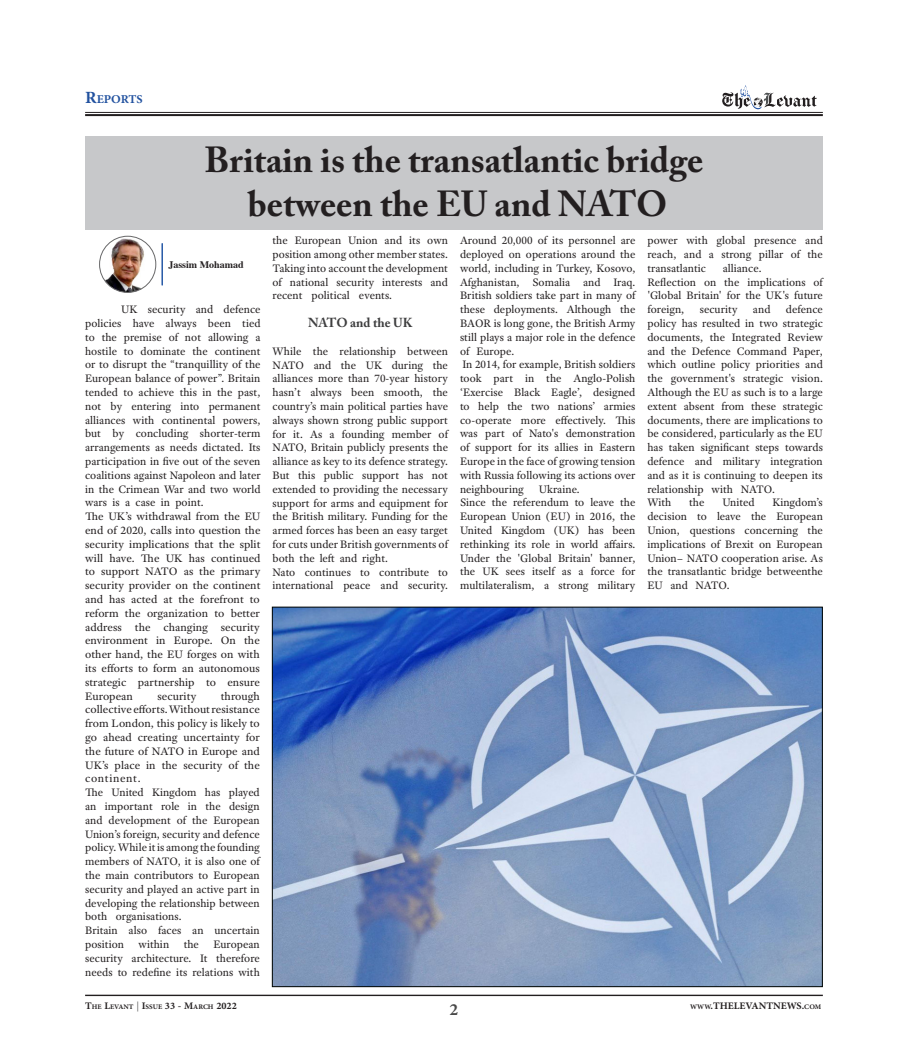
<style>
.page{position:relative;width:908px;height:1063px;background:#fff}
.page>*{position:absolute;margin:0;border:0;box-sizing:border-box;transform-origin:0 0}
.t1{font:700 36px/44px "Adobe Caslon Pro";color:#231f20;text-align:center}
.t2{font:700 24px "Adobe Arabic";color:#494949}
.t3{font:700 16.8px "Adobe Arabic";letter-spacing:-.005em;color:#21519f}
.t4{font:700 14px "Adobe Arabic";color:#231f20}
.t5{font:700 13px "Adobe Caslon Pro";color:#3e3e3f}
.t6{font:11.5px/13.8px "Adobe Text Pro";color:#231f20}
.t7{font:700 10px "Times";color:#231f20}
.t8{font:700 9.8px "Adobe Arabic";color:#231f20}
.s1{font-size:24px}
.s2{font-size:14px}
.s3{font-weight:400;font-size:14px;color:#666}
.s4{font-size:9.8px}
</style>
<div class="page">
<hr style="left:85px;top:112px;width:737px;height:1px;background:#231f20">
<hr style="left:85px;top:114px;width:737px;height:2px;background:#231f20">
<svg style="left:722px;top:85px;width:94px;height:24px"></svg>
<hr style="left:85px;top:995px;width:737px;height:1px;background:#231f20">
<div style="left:85px;top:136px;width:737px;height:93px;background:#c7c8ca"></div>
<img style="left:99px;top:236px;width:57px;height:56px;border-radius:28px">
<div style="left:99px;top:236px;width:57px;height:57px;border:1px solid #686869;border-radius:50%"></div>
<hr style="left:161px;top:243px;width:2px;height:43px;background:#1b50a1">
<img style="left:274px;top:609px;width:546px;height:376px">
<h3 class="t3" style="left:85px;top:87px;width:59px"><span class="s1">R</span>eports</h3>
<h1 class="t1" style="left:204px;top:138px;width:500px">Britain is the transatlantic bridge between the EU and NATO</h1>
<p class="t7" style="left:168px;top:255px;width:77px">Jassim Mohamad</p>
<p class="t6" style="left:85px;top:302px;width:177px;text-indent:36px">UK security and defence policies have always been tied to the premise of not allowing a hostile to dominate the continent or to disrupt the “tranquillity of the<br>European balance of power”. Britain tended to achieve this in the past, not by entering into permanent alliances with continental powers, but by concluding shorter-term arrangements as needs dictated. Its participation in five out of the seven coalitions against Napoleon and later in the Crimean War and two world wars is a case in point.<br>The UK’s withdrawal from the EU end of 2020, calls into question the security implications that the split will have. The UK has continued to support NATO as the primary security provider on the continent and has acted at the forefront to reform the organization to better address the changing security environment in Europe. On the other hand, the EU forges on with its efforts to form an autonomous strategic partnership to ensure<br>European</p>
<p class="t6" style="left:85px;top:689px;width:176px;text-indent:136px">through collective efforts. Without resistance from London, this policy is likely to go ahead creating uncertainty for the future of NATO in Europe and<br>UK’s place in the security of the continent.<br>The United Kingdom has played an important role in the design and development of the European<br>Union’s foreign, security and defence policy. While it is among the founding members of NATO, it is also one of the main contributors to European security and played an active part in developing the relationship between both organisations.<br>Britain also faces an uncertain position</p>
<p class="t6" style="left:157px;top:689px;width:40px">security</p>
<p class="t6" style="left:138px;top:937px;width:32px">within</p>
<p class="t6" style="left:184px;top:937px;width:17px">the</p>
<p class="t6" style="left:85px;top:937px;width:176px;text-align:justify;text-indent:128px">European security architecture. It therefore needs to redefine its relations with</p>
<p class="t6" style="left:272px;top:233px;width:177px;text-align:justify">the European Union and its own position among other member states.<br>Taking into account the development of national security interests and recent political events.</p>
<p class="t5" style="left:308px;top:315px;width:106px">NATO and the UK</p>
<p class="t6" style="left:272px;top:344px;width:177px">While the relationship between NATO and the UK during the alliances more than 70-year history hasn’t always been smooth, the country’s main political parties have always shown strong public support for it. As a founding member of NATO, Britain publicly presents the alliance as key to its defence strategy.<br>But this public support has not extended to providing the necessary support for arms and equipment for the British military. Funding for the armed forces has been an easy target for cuts under British governments of both the left and right.<br>Nato continues to contribute to international peace and security.</p>
<p class="t6" style="left:460px;top:233px;width:177px">Around 20,000 of its personnel are deployed on operations around the world, including in Turkey, Kosovo,<br>Afghanistan, Somalia and Iraq.<br>British soldiers take part in many of these deployments. Although the<br>BAOR is long gone, the British Army still plays a major role in the defence of Europe.<br>In 2014, for example, British soldiers took part in the Anglo-Polish ‘Exercise Black Eagle’, designed to help the two nations’ armies co-operate more effectively. This was part of Nato's demonstration of support for its allies in Eastern<br>Europe in the face of growing tension with Russia following its actions over neighbouring</p>
<p class="t6" style="left:460px;top:482px;width:177px;text-indent:79px">Ukraine.<br>Since the referendum to leave the<br>European Union (EU) in 2016, the<br>United Kingdom (UK) has been rethinking its role in world affairs.<br>Under the 'Global Britain' banner, the UK sees itself as a force for multilateralism, a strong military</p>
<p class="t6" style="left:647px;top:233px;width:177px;text-align:justify">power with global presence and reach, and a strong pillar of the transatlantic</p>
<p class="t6" style="left:647px;top:261px;width:177px;text-indent:75px">alliance.<br>Reflection on the implications of 'Global Britain' for the UK's future foreign,</p>
<p class="t6" style="left:647px;top:302px;width:177px;text-indent:138px">defence policy has resulted in two strategic documents, the Integrated Review and the Defence Command Paper, which outline policy priorities and the government's strategic vision.<br>Although the EU as such is to a large extent absent from these strategic documents, there are implications to be considered, particularly as the EU has taken significant steps towards defence and military integration and as it is continuing to deepen its relationship with NATO.<br>With</p>
<p class="t6" style="left:699px;top:302px;width:39px">security</p>
<p class="t6" style="left:752px;top:302px;width:19px">and</p>
<p class="t6" style="left:689px;top:496px;width:17px">the</p>
<p class="t6" style="left:722px;top:496px;width:34px">United</p>
<p class="t6" style="left:647px;top:496px;width:177px;text-align:justify;text-indent:125px">Kingdom’s decision to leave the European Union, questions concerning the implications of Brexit on European Union– NATO cooperation arise. As the transatlantic bridge betweenthe EU and NATO.</p>
<p class="t8" style="left:85px;top:999px;width:153px"><span class="s2">T</span>he <span class="s2">L</span>evant <span class="s3">|</span> <span class="s2">I</span>ssue <span class="s2">33 - M</span>arch <span class="s2">2022</span></p>
<p class="t4" style="left:690px;top:996px;width:57px"><span class="s4">www</span>.THELEVAN</p>
<p class="t4" style="left:766px;top:996px;width:15px">TNEWS</p>
<p class="t8" style="left:801px;top:999px;width:21px"><span class="s2">.</span>com</p>
<h2 class="t2" style="left:449px;top:993px;width:10px">2</h2>
</div>
